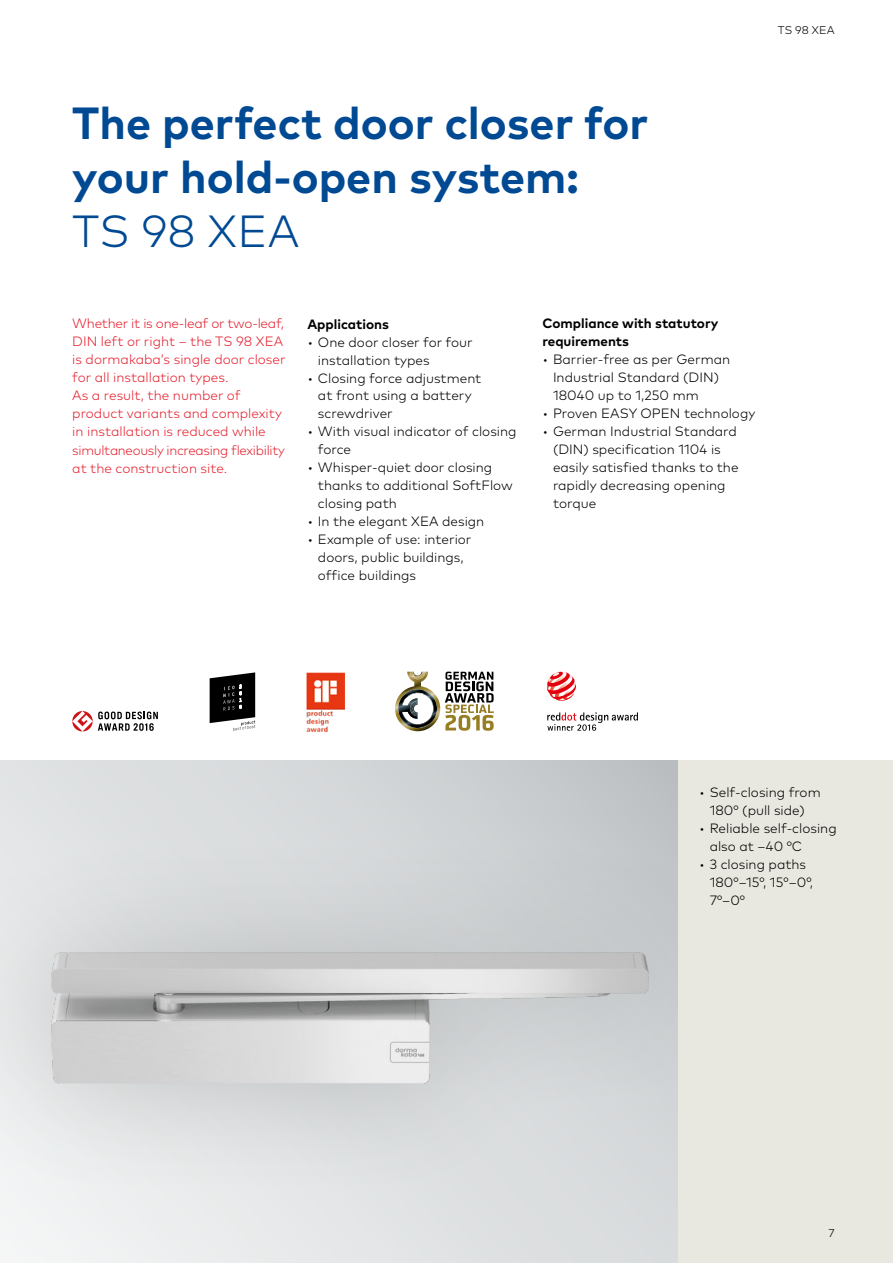
<style>
.page{position:relative;width:893px;height:1263px;background:#fff}
.page>*{position:absolute;margin:0;border:0;box-sizing:border-box;transform-origin:0 0}
.t1{font:700 45px/54px "Mark Pro";color:#004993}
.t2{font:300 45px "Mark Pro";color:#004993}
.t3{font:300 13.5px/18px "Mark Pro";color:#000}
.t4{font:300 13.5px/18px "Mark Pro";color:#e5202e}
.t5{font:700 13.5px/18px "Mark Pro";color:#000}
.t6{font:300 11.25px "Mark Pro";color:#000}
</style>
<div class="page">
<div style="left:678px;top:760px;width:215px;height:503px;background:#e9e8e0"></div>
<svg style="left:547px;top:672px;width:29px;height:29px"></svg>
<svg style="left:547px;top:712px;width:91px;height:19px"></svg>
<img style="left:395px;top:672px;width:45px;height:59px">
<svg style="left:410px;top:672px;width:15px;height:7px"></svg>
<svg style="left:398px;top:689px;width:39px;height:39px"></svg>
<svg style="left:445px;top:672px;width:49px;height:59px"></svg>
<svg style="left:210px;top:672px;width:45px;height:59px"></svg>
<img style="left:307px;top:673px;width:37px;height:58px">
<svg style="left:72px;top:711px;width:86px;height:20px"></svg>
<div style="left:0;top:834px;width:678px;height:368px;background:#434748;opacity:.25"></div>
<img style="left:36px;top:760px;width:628px;height:503px">
<p class="t6" style="left:778px;top:21px;width:58px">TS 98 XEA</p>
<h1 class="t1" style="left:72px;top:93px;width:578px">The perfect door closer for your hold-open system:</h1>
<h1 class="t2" style="left:72px;top:198px;width:229px">TS 98 XEA</h1>
<p class="t4" style="left:72px;top:314px;width:215px">Whether it is one-leaf or two-leaf,<br>DIN left or right – the TS 98 XEA is dormakaba’s single door closer for all installation types.<br>As a result, the number of product variants and complexity in installation is reduced while simultaneously increasing flexibility at the construction site.</p>
<p class="t5" style="left:307px;top:314px;width:83px">Applications</p>
<p class="t3" style="left:318px;top:332px;width:156px;text-indent:-11px">• One door closer for four installation types</p>
<p class="t3" style="left:318px;top:368px;width:165px;text-indent:-11px">• Closing force adjustment at front using a battery screwdriver</p>
<p class="t3" style="left:318px;top:422px;width:200px;text-indent:-11px">• With visual indicator of closing force</p>
<p class="t3" style="left:318px;top:458px;width:196px;text-indent:-11px">• Whisper-quiet door closing thanks to additional SoftFlow closing path</p>
<p class="t3" style="left:307px;top:512px;width:178px">• In the elegant XEA design</p>
<p class="t3" style="left:318px;top:530px;width:155px;text-indent:-11px">• Example of use: interior doors, public buildings, office buildings</p>
<p class="t5" style="left:542px;top:313px;width:178px">Compliance with statutory requirements</p>
<p class="t3" style="left:553px;top:350px;width:179px;text-indent:-11px">• Barrier-free as per German<br>Industrial Standard (DIN)<br>18040 up to 1,250 mm</p>
<p class="t3" style="left:542px;top:404px;width:214px">• Proven EASY OPEN technology</p>
<p class="t3" style="left:553px;top:422px;width:187px;text-indent:-11px">• German Industrial Standard (DIN) specification 1104 is easily satisfied thanks to the rapidly decreasing opening torque</p>
<p class="t3" style="left:699px;top:782px;width:123px;text-align:center">• Self-closing from<br>180° (pull side)</p>
<p class="t3" style="left:710px;top:818px;width:128px;text-indent:-11px">• Reliable self-closing also at –40 °C</p>
<p class="t3" style="left:710px;top:854px;width:105px;text-indent:-11px">• 3 closing paths<br>180°–15°, 15°–0°,<br>7°–0°</p>
<p class="t6" style="left:828px;top:1224px;width:8px">7</p>
</div>
